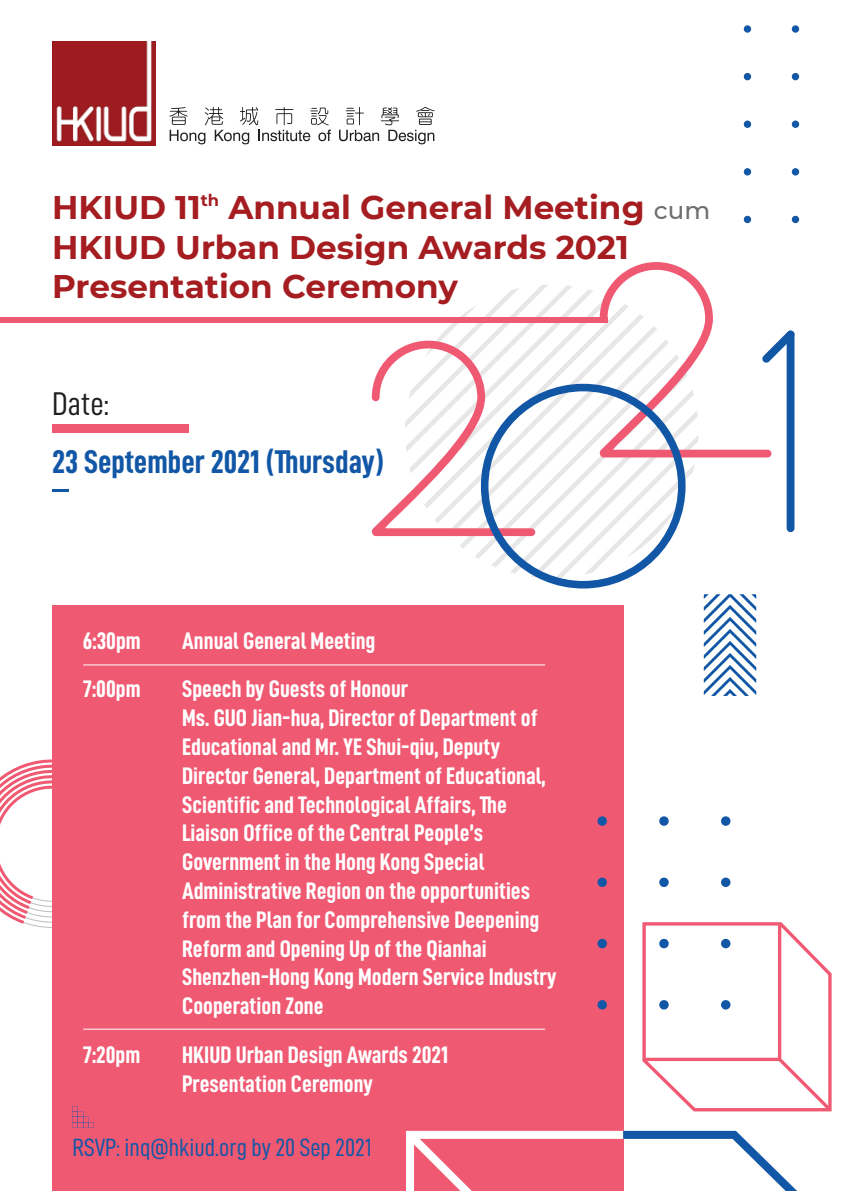
<style>
.page{position:relative;width:842px;height:1191px;background:#fff}
.page>*{position:absolute;margin:0;border:0;box-sizing:border-box;transform-origin:0 0}
.t1{font:32.9px "D DIN Condensed Bold";color:#1157a6}
.t2{font:32.9px "D DIN Condensed";color:#211e1e}
.t3{font:700 32.7px/39px "Montserrat";color:#a51d21}
.t4{font:25px "D DIN Condensed";color:#1157a6}
.t5{font:24px/28.8px "D DIN Condensed Bold";color:#fff}
.s1{font-weight:500;font-size:24.5px;color:#6d6f70}
</style>
<div class="page">
<svg style="left:0;top:759px;width:52px;height:169px"></svg>
<div style="left:0;top:317px;width:607px;height:5px;background:#f05972"></div>
<svg style="left:538px;top:578px;width:91px;height:10px"></svg>
<svg style="left:370px;top:262px;width:425px;height:316px"></svg>
<svg style="left:704px;top:594px;width:52px;height:102px"></svg>
<svg style="left:642px;top:922px;width:190px;height:189px"></svg>
<div style="left:52px;top:605px;width:571px;height:586px;background:#f05972"></div>
<svg style="left:406px;top:1130px;width:391px;height:61px"></svg>
<svg style="left:72px;top:1106px;width:22px;height:21px"></svg>
<div style="left:744px;top:25px;width:7px;height:8px;background:#1157a6;border-radius:50%"></div>
<div style="left:792px;top:25px;width:7px;height:8px;background:#1157a6;border-radius:50%"></div>
<div style="left:744px;top:73px;width:7px;height:7px;background:#1157a6;border-radius:50%"></div>
<div style="left:792px;top:73px;width:7px;height:7px;background:#1157a6;border-radius:50%"></div>
<div style="left:744px;top:121px;width:7px;height:7px;background:#1157a6;border-radius:50%"></div>
<div style="left:792px;top:121px;width:7px;height:7px;background:#1157a6;border-radius:50%"></div>
<div style="left:744px;top:168px;width:7px;height:7px;background:#1157a6;border-radius:50%"></div>
<div style="left:792px;top:168px;width:7px;height:7px;background:#1157a6;border-radius:50%"></div>
<div style="left:744px;top:216px;width:7px;height:7px;background:#1157a6;border-radius:50%"></div>
<div style="left:792px;top:216px;width:7px;height:7px;background:#1157a6;border-radius:50%"></div>
<div style="left:597px;top:816px;width:10px;height:9px;background:#1157a6;border-radius:50%"></div>
<div style="left:659px;top:816px;width:10px;height:9px;background:#1157a6;border-radius:50%"></div>
<div style="left:721px;top:816px;width:9px;height:9px;background:#1157a6;border-radius:50%"></div>
<div style="left:597px;top:877px;width:10px;height:10px;background:#1157a6;border-radius:50%"></div>
<div style="left:659px;top:877px;width:10px;height:10px;background:#1157a6;border-radius:50%"></div>
<div style="left:721px;top:877px;width:9px;height:10px;background:#1157a6;border-radius:50%"></div>
<svg style="left:597px;top:938px;width:10px;height:10px"></svg>
<svg style="left:659px;top:938px;width:10px;height:10px"></svg>
<div style="left:721px;top:938px;width:9px;height:10px;background:#1157a6;border-radius:50%"></div>
<div style="left:597px;top:1000px;width:10px;height:9px;background:#1157a6;border-radius:50%"></div>
<div style="left:659px;top:1000px;width:10px;height:9px;background:#1157a6;border-radius:50%"></div>
<div style="left:721px;top:1000px;width:9px;height:9px;background:#1157a6;border-radius:50%"></div>
<svg style="left:169px;top:107px;width:162px;height:37px"></svg>
<svg style="left:339px;top:107px;width:96px;height:37px"></svg>
<img style="left:52px;top:42px;width:103px;height:104px">
<div style="left:52px;top:424px;width:137px;height:8px;background:#f05972"></div>
<svg style="left:52px;top:489px;width:16px;height:2px"></svg>
<hr style="left:83px;top:664px;width:462px;height:1px;background:#fff">
<hr style="left:83px;top:1028px;width:462px;height:1px;background:#fff">
<h2 class="t3" style="left:52px;top:187px;width:660px">HKIUD 11<sup>th</sup> Annual General Meeting <span class="s1">cum<br></span>HKIUD Urban Design Awards 2021<br>Presentation Ceremony</h2>
<h1 class="t2" style="left:52px;top:385px;width:58px">Date:</h1>
<h1 class="t1" style="left:52px;top:444px;width:333px">23 September 2021 (Thursday)</h1>
<p class="t5" style="left:83px;top:625px;width:59px">6:30pm</p>
<p class="t5" style="left:182px;top:625px;width:195px">Annual General Meeting</p>
<p class="t5" style="left:83px;top:674px;width:59px">7:00pm</p>
<p class="t5" style="left:182px;top:674px;width:376px">Speech by Guests of Honour<br>Ms. GUO Jian-hua, Director of Department of Educational and Mr. YE Shui-qiu, Deputy Director General, Department of Educational, Scientific and Technological Affairs, The Liaison Office of the Central People’s Government in the Hong Kong Special Administrative Region on the opportunities from the Plan for Comprehensive Deepening Reform and Opening Up of the Qianhai Shenzhen-Hong Kong Modern Service Industry Cooperation Zone</p>
<p class="t5" style="left:83px;top:1040px;width:59px">7:20pm</p>
<p class="t5" style="left:182px;top:1040px;width:267px">HKIUD Urban Design Awards 2021<br>Presentation Ceremony</p>
<p class="t4" style="left:72px;top:1134px;width:301px">RSVP: inq@hkiud.org by 20 Sep 2021</p>
</div>
